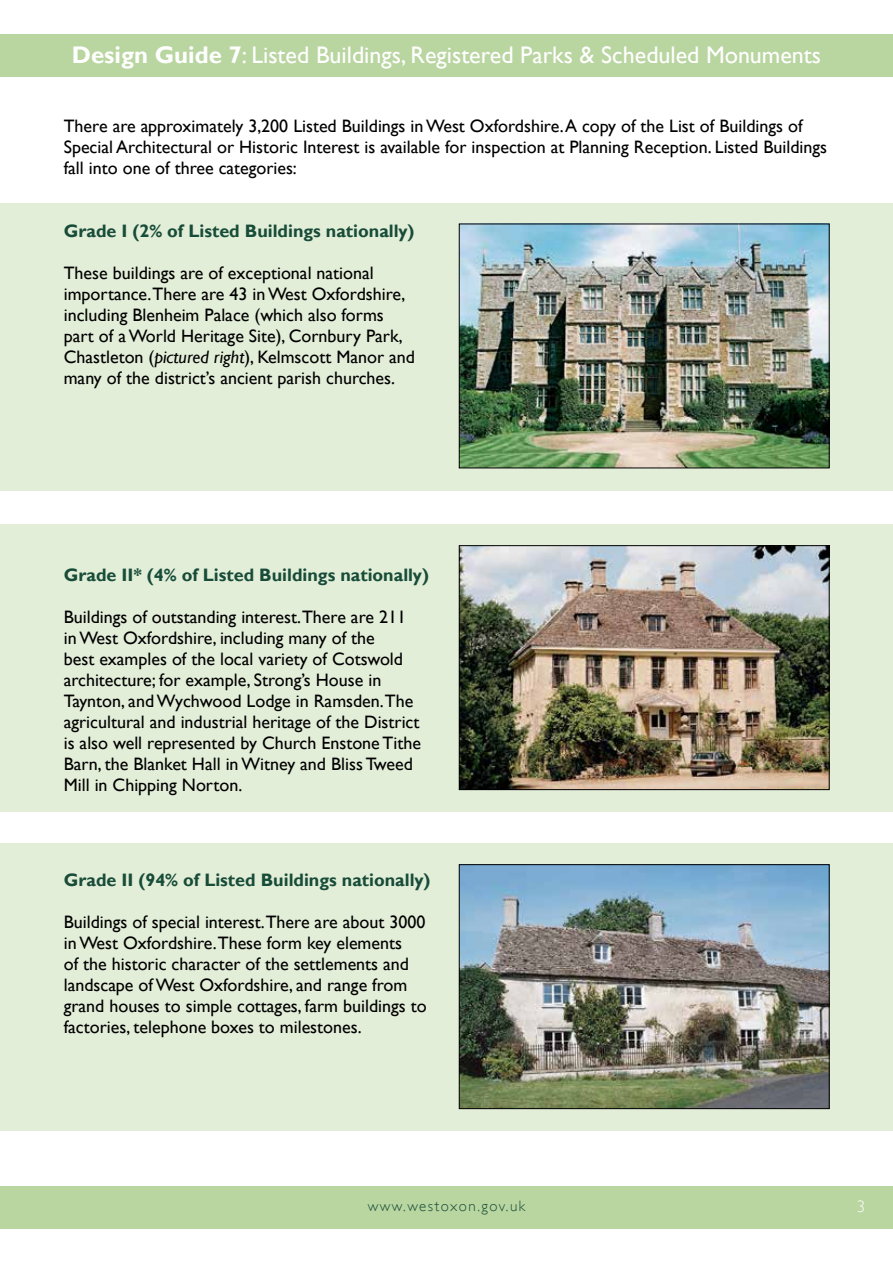
<style>
.page{position:relative;width:893px;height:1263px;background:#fff}
.page>*{position:absolute;margin:0;border:0;box-sizing:border-box;transform-origin:0 0}
.t1{font:24px "Gill Sans";color:#fff}
.t2{font:18px/21px "Gill Sans";color:#000}
.t3{font:700 18px "Gill Sans";color:#174c38}
.t4{font:300 16.5px "Gill Sans";color:#fff}
.t5{font:300 15px "Gill Sans";letter-spacing:.1em;color:#174c38}
.s1{font-weight:700}
.s2{font-style:italic}
</style>
<div class="page">
<div style="left:0;top:843px;width:893px;height:288px;background:#e3eed9"></div>
<div style="left:0;top:524px;width:893px;height:287px;background:#e3eed9"></div>
<div style="left:0;top:203px;width:893px;height:287px;background:#e3eed9"></div>
<img style="left:461px;top:226px;width:367px;height:240px">
<div style="left:459px;top:224px;width:371px;height:244px;border:1px solid #000"></div>
<img style="left:461px;top:547px;width:367px;height:241px">
<div style="left:459px;top:545px;width:371px;height:245px;border:1px solid #000"></div>
<img style="left:461px;top:866px;width:367px;height:241px">
<div style="left:459px;top:864px;width:371px;height:245px;border:1px solid #000"></div>
<div style="left:0;top:1186px;width:893px;height:43px;background:#b9d5a0"></div>
<div style="left:0;top:34px;width:893px;height:43px;background:#b9d5a0"></div>
<h1 class="t1" style="left:72px;top:41px;width:751px"><span class="s1">Design Guide 7</span>: Listed Buildings, Registered Parks &amp; Scheduled Monuments</h1>
<p class="t2" style="left:64px;top:115px;width:765px">There are approximately 3,200 Listed Buildings in West Oxfordshire. A copy of the List of Buildings of<br>Special Architectural or Historic Interest is available for inspection at Planning Reception. Listed Buildings fall into one of three categories:</p>
<p class="t3" style="left:64px;top:220px;width:352px">Grade I (2% of Listed Buildings nationally)</p>
<p class="t2" style="left:64px;top:262px;width:353px">These buildings are of exceptional national importance.There are 43 in West Oxfordshire, including Blenheim Palace (which also forms part of a World Heritage Site), Cornbury Park, Chastleton (<span class="s2">pictured right</span>), Kelmscott Manor and many of the district’s ancient parish churches.</p>
<p class="t3" style="left:64px;top:564px;width:367px">Grade II* (4% of Listed Buildings nationally)</p>
<p class="t2" style="left:64px;top:607px;width:359px">Buildings of outstanding interest.There are 211 in West Oxfordshire, including many of the<br>best examples of the local variety of Cotswold architecture; for example, Strong’s House in Taynton, and Wychwood Lodge in Ramsden.The agricultural and industrial heritage of the District is also well represented by Church Enstone Tithe Barn, the Blanket Hall in Witney and Bliss Tweed Mill in Chipping Norton.</p>
<p class="t3" style="left:64px;top:869px;width:368px">Grade II (94% of Listed Buildings nationally)</p>
<p class="t2" style="left:64px;top:912px;width:364px">Buildings of special interest.There are about 3000 in West Oxfordshire.These form key elements<br>of the historic character of the settlements and landscape of West Oxfordshire, and range from grand houses to simple cottages, farm buildings to factories, telephone boxes to milestones.</p>
<p class="t5" style="left:368px;top:1197px;width:159px">www.westoxon.gov.uk</p>
<p class="t4" style="left:857px;top:1197px;width:10px">3</p>
</div>
